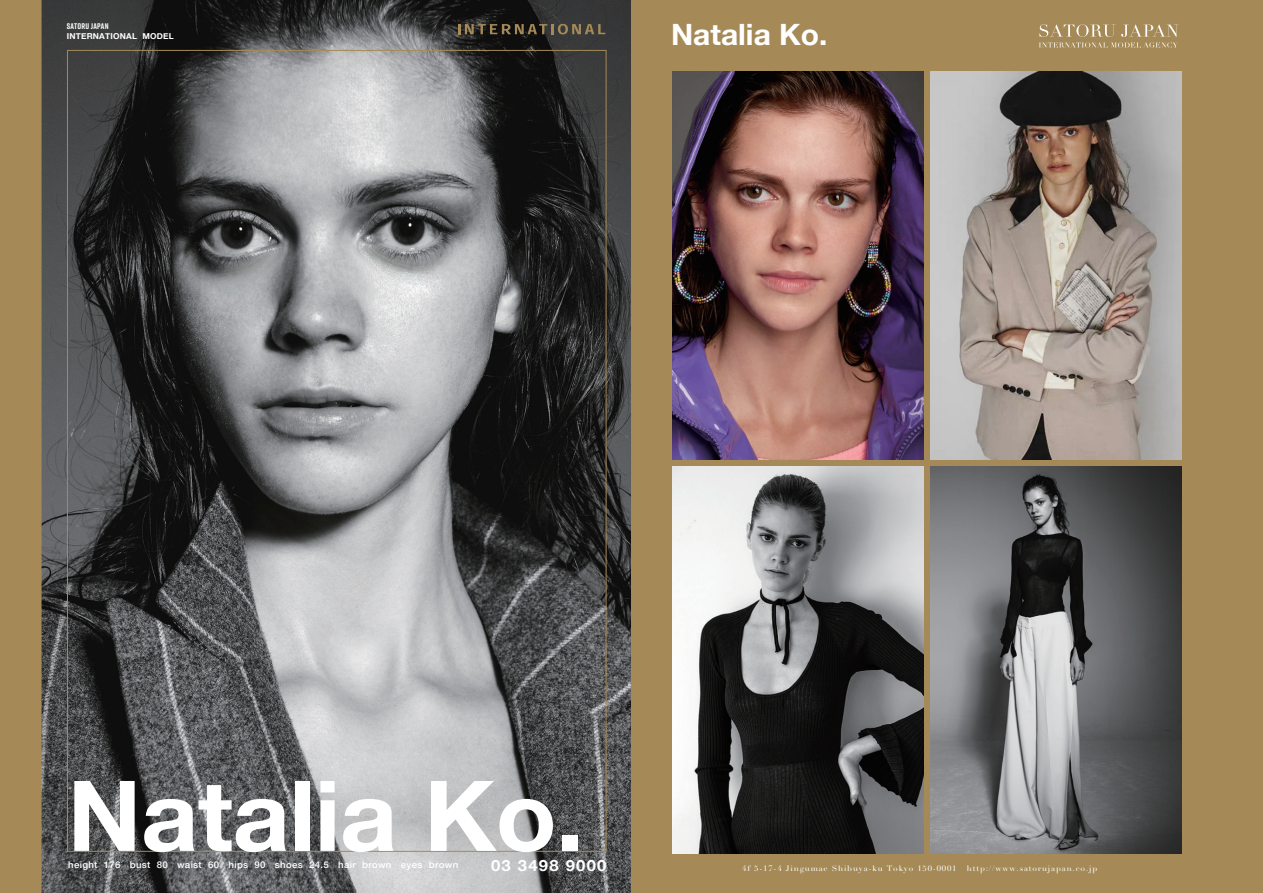
<style>
.page{position:relative;width:1263px;height:893px;background:#a58a57}
.page>*{position:absolute;margin:0;border:0;box-sizing:border-box;transform-origin:0 0}
.t1{font:700 97.95px "Helvetica Neue";letter-spacing:-.005em;color:#fff}
.t2{font:700 29.4px "Helvetica Neue";color:#fff}
.t3{font:700 15.45px "Helvetica Neue";letter-spacing:.075em;color:#fff;scale:1.08 1}
.t4{font:500 9.3px "Helvetica Neue";letter-spacing:.03em;color:#fff;scale:1.05 1}
.t5{font:700 8.1px "Helvetica Neue";letter-spacing:.025em;color:#fff}
.t6{font:700 8.1px "Rift";letter-spacing:.025em;color:#fff}
.t7{font:7.8px "Didot LH";letter-spacing:.1em;color:#fff;scale:1.08 1}
</style>
<div class="page">
<img style="left:42px;top:0;width:589px;height:893px">
<svg style="left:458px;top:24px;width:147px;height:10px"></svg>
<svg style="left:1039px;top:24px;width:139px;height:24px"></svg>
<img style="left:672px;top:72px;width:251px;height:387px">
<img style="left:672px;top:466px;width:251px;height:387px">
<img style="left:930px;top:72px;width:251px;height:387px">
<img style="left:930px;top:466px;width:251px;height:387px">
<p class="t6" style="left:67px;top:21px;width:43px">SATORU JAPAN</p>
<p class="t5" style="left:67px;top:30px;width:108px">INTERNATIONAL MODEL</p>
<h2 class="t2" style="left:671px;top:11px;width:158px">Natalia Ko.</h2>
<h1 class="t1" style="left:67px;top:739px;width:518px">Natalia Ko.</h1>
<p class="t4" style="left:68px;top:857px;width:373px">height 176 bust 80 waist 60 hips 90 shoes 24.5 hair brown eyes brown</p>
<h3 class="t3" style="left:491px;top:853px;width:108px">03 3498 9000</h3>
<p class="t7" style="left:742px;top:863px;width:200px">4f 5-17-4 Jingumae Shibuya-ku Tokyo 150-0001</p>
<p class="t7" style="left:967px;top:863px;width:122px">http://www.satorujapan.co.jp</p>
</div>
